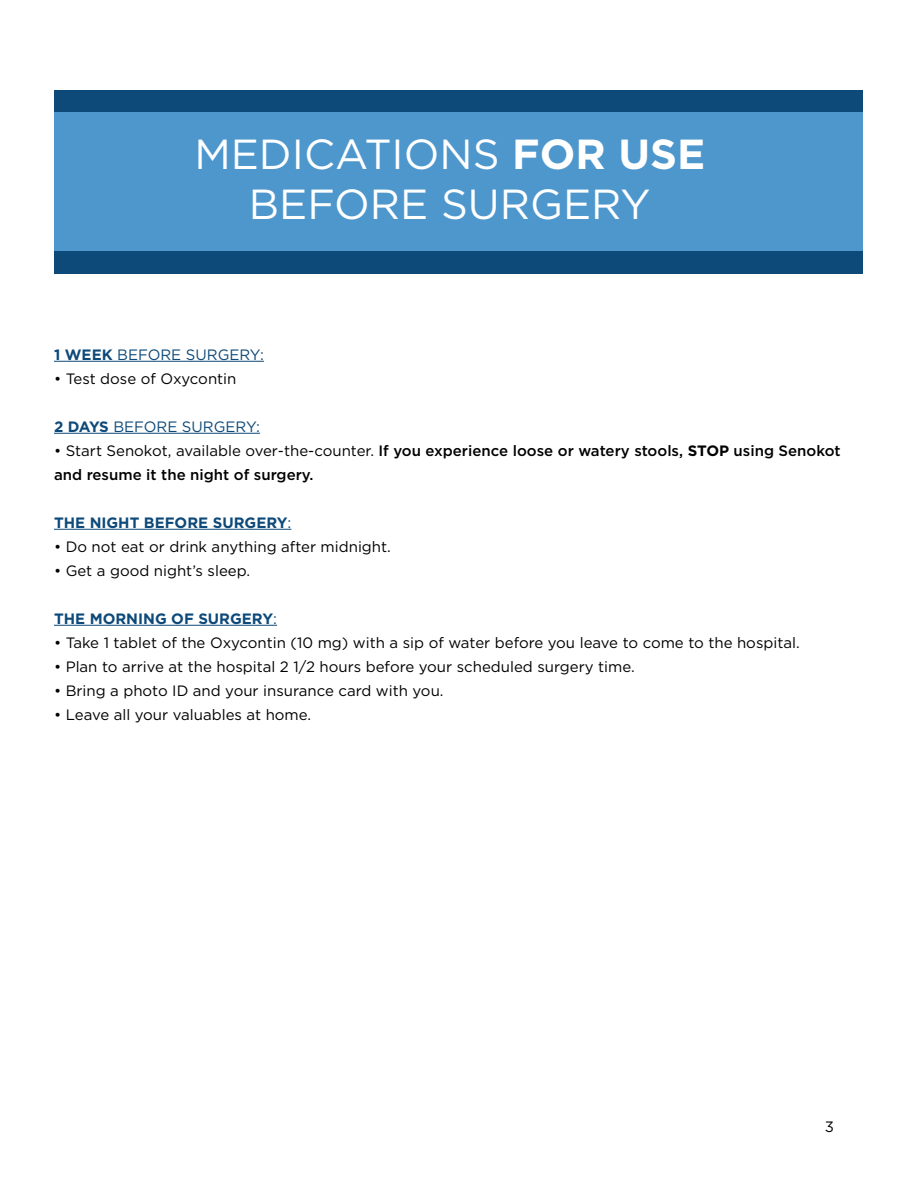
<style>
.page{position:relative;width:918px;height:1188px;background:#fff}
.page>*{position:absolute;margin:0;border:0;box-sizing:border-box;transform-origin:0 0}
.t1{font:42px/50.4px "Gotham";color:#fff;text-align:center}
.t2{font:15px "Gotham";color:#000}
.t3{font:500 15px/24px "Gotham";color:#000}
.t4{font:700 15px "Gotham";color:#0d4979}
.t5{font:15px "Gotham";color:#0d4979}
.s1{font-weight:700}
.s2{font-weight:400}
</style>
<div class="page">
<hr style="left:54px;top:361px;width:210px;height:1px;background:#0d4979">
<hr style="left:54px;top:433px;width:206px;height:1px;background:#0d4979">
<hr style="left:54px;top:529px;width:237px;height:1px;background:#0d4979">
<hr style="left:54px;top:625px;width:223px;height:1px;background:#0d4979">
<div style="left:55px;top:91px;width:808px;height:30px;background:#0d4979"></div>
<div style="left:55px;top:243px;width:808px;height:30px;background:#0d4979"></div>
<div style="left:55px;top:112px;width:808px;height:139px;background:#4d97cd"></div>
<h1 class="t1" style="left:194px;top:128px;width:512px">MEDICATIONS <span class="s1">FOR USE<br></span>BEFORE SURGERY</h1>
<p class="t5" style="left:54px;top:345px;width:211px"><span class="s1">1 WEEK</span> BEFORE SURGERY:</p>
<p class="t2" style="left:54px;top:369px;width:184px">• Test dose of Oxycontin</p>
<p class="t5" style="left:54px;top:417px;width:208px"><span class="s1">2 DAYS</span> BEFORE SURGERY:</p>
<p class="t3" style="left:54px;top:438px;width:788px"><span class="s2">• Start Senokot, available over-the-counter.</span> If you experience loose or watery stools, <span class="s1">STOP</span> using Senokot and resume it the night of surgery.</p>
<p class="t4" style="left:54px;top:513px;width:239px">THE NIGHT BEFORE SURGERY<span class="s2">:</span></p>
<p class="t2" style="left:54px;top:537px;width:338px">• Do not eat or drink anything after midnight.</p>
<p class="t2" style="left:54px;top:561px;width:198px">• Get a good night’s sleep.</p>
<p class="t4" style="left:54px;top:609px;width:225px">THE MORNING OF SURGERY<span class="s2">:</span></p>
<p class="t2" style="left:54px;top:633px;width:747px">• Take 1 tablet of the Oxycontin (10 mg) with a sip of water before you leave to come to the hospital.</p>
<p class="t2" style="left:54px;top:657px;width:582px">• Plan to arrive at the hospital 2 1/2 hours before your scheduled surgery time.</p>
<p class="t2" style="left:54px;top:681px;width:391px">• Bring a photo ID and your insurance card with you.</p>
<p class="t2" style="left:54px;top:705px;width:259px">• Leave all your valuables at home.</p>
<p class="t2" style="left:825px;top:1117px;width:11px">3</p>
</div>
